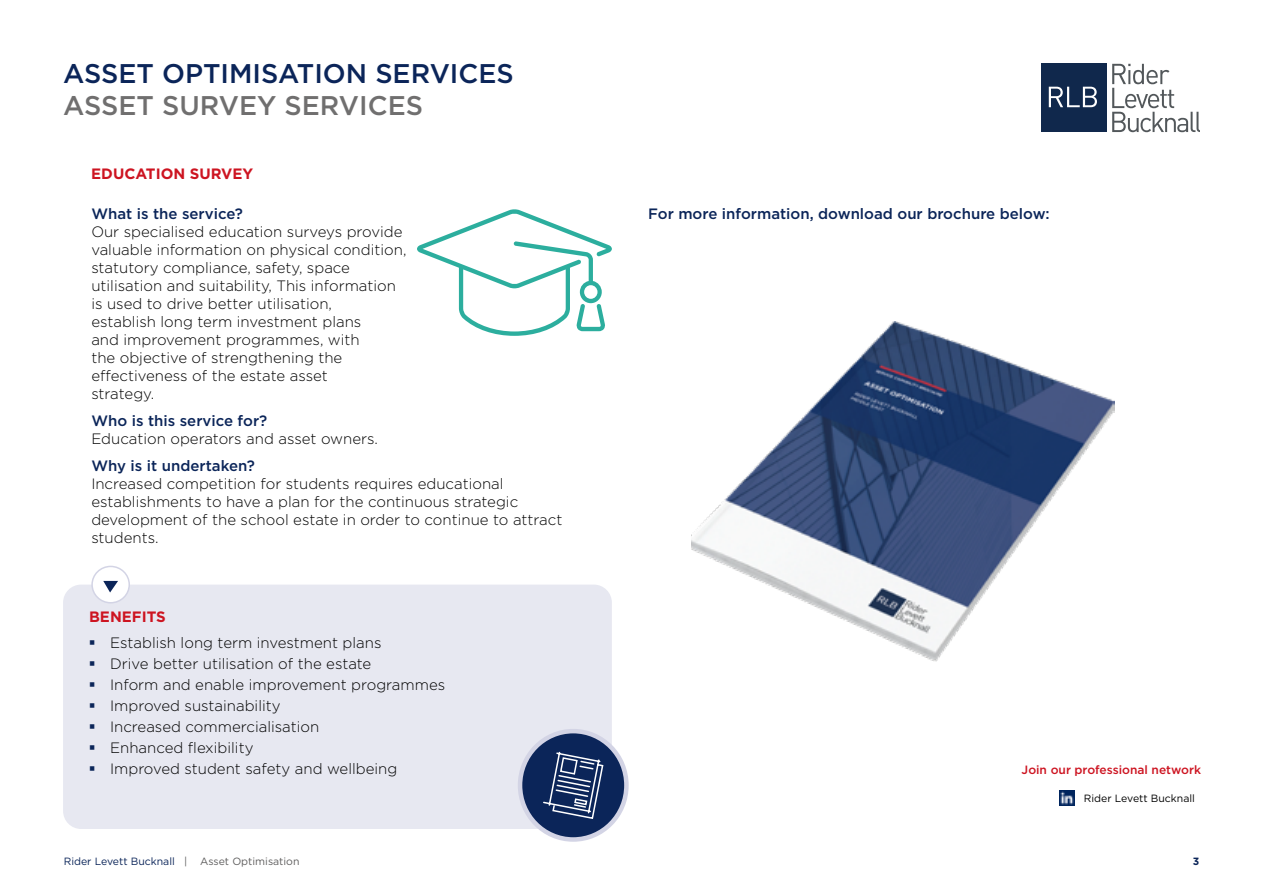
<style>
.page{position:relative;width:1263px;height:893px;background:#fff}
.page>*{position:absolute;margin:0;border:0;box-sizing:border-box;transform-origin:0 0}
.t1{font:500 27px "Gotham";color:#0b2559}
.t2{font:500 27px "Gotham";color:#706f6f}
.t3{font:300 15px/18px "Gotham";color:#000}
.t4{font:500 15px "Gotham";color:#0b2559}
.t5{font:700 15px "Gotham";color:#cd1421}
.t6{font:500 12px "Gotham";color:#cd1421}
.t7{font:10.5px "Gotham";color:#0b2559}
.t8{font:10.5px "Gotham";color:#000}
.t9{font:700 10.5px "Gotham";color:#0b2559}
.s1{color:#5f5e5e}
</style>
<div class="page">
<div style="left:1041px;top:64px;width:66px;height:68px;background:#10284c"></div>
<svg style="left:1112px;top:64px;width:87px;height:68px"></svg>
<svg style="left:1049px;top:87px;width:48px;height:20px"></svg>
<div style="left:63px;top:585px;width:549px;height:244px;background:#e7e8f1;border-radius:18px"></div>
<div style="left:520px;top:731px;width:106px;height:108px;background:#0b2559;border-radius:50%"></div>
<div style="left:518px;top:729px;width:111px;height:113px;border:4px solid #d3d4e5;border-radius:50%"></div>
<div style="left:92px;top:566px;width:37px;height:37px;background:#fff;border-radius:50%"></div>
<div style="left:91px;top:566px;width:39px;height:37px;border:2px solid #d3d4e5;border-radius:50%"></div>
<svg style="left:103px;top:581px;width:15px;height:11px"></svg>
<img style="left:1059px;top:790px;width:16px;height:16px">
<img style="left:692px;top:321px;width:422px;height:341px">
<svg style="left:543px;top:751px;width:61px;height:68px"></svg>
<svg style="left:417px;top:209px;width:195px;height:127px"></svg>
<h1 class="t1" style="left:63px;top:59px;width:452px">ASSET OPTIMISATION SERVICES</h1>
<h1 class="t2" style="left:63px;top:90px;width:361px">ASSET SURVEY SERVICES</h1>
<p class="t5" style="left:91px;top:165px;width:164px">EDUCATION SURVEY</p>
<p class="t4" style="left:91px;top:205px;width:153px">What is the service?</p>
<p class="t4" style="left:648px;top:205px;width:403px">For more information, download our brochure below:</p>
<p class="t3" style="left:91px;top:223px;width:317px">Our specialised education surveys provide valuable information on physical condition, statutory compliance, safety, space utilisation and suitability, This information is used to drive better utilisation,<br>establish long term investment plans<br>and improvement programmes, with<br>the objective of strengthening the effectiveness of the estate asset<br>strategy.</p>
<p class="t4" style="left:91px;top:412px;width:177px">Who is this service for?</p>
<p class="t3" style="left:91px;top:430px;width:288px">Education operators and asset owners.</p>
<p class="t4" style="left:91px;top:457px;width:165px">Why is it undertaken?</p>
<p class="t3" style="left:91px;top:475px;width:472px">Increased competition for students requires educational establishments to have a plan for the continuous strategic development of the school estate in order to continue to attract students.</p>
<p class="t5" style="left:89px;top:608px;width:78px">BENEFITS</p>
<p class="t3" style="left:110px;top:632px;width:337px;line-height:21px">Establish long term investment plans<br>Drive better utilisation of the estate<br>Inform and enable improvement programmes Improved sustainability<br>Increased commercialisation<br>Enhanced flexibility<br>Improved student safety and wellbeing</p>
<p class="t6" style="left:1022px;top:763px;width:181px">Join our professional network</p>
<p class="t8" style="left:1084px;top:792px;width:113px">Rider Levett Bucknall</p>
<p class="t7" style="left:64px;top:855px;width:237px">Rider Levett Bucknall <span class="s1">| Asset Optimisation</span></p>
<p class="t9" style="left:1193px;top:855px;width:8px">3</p>
</div>
